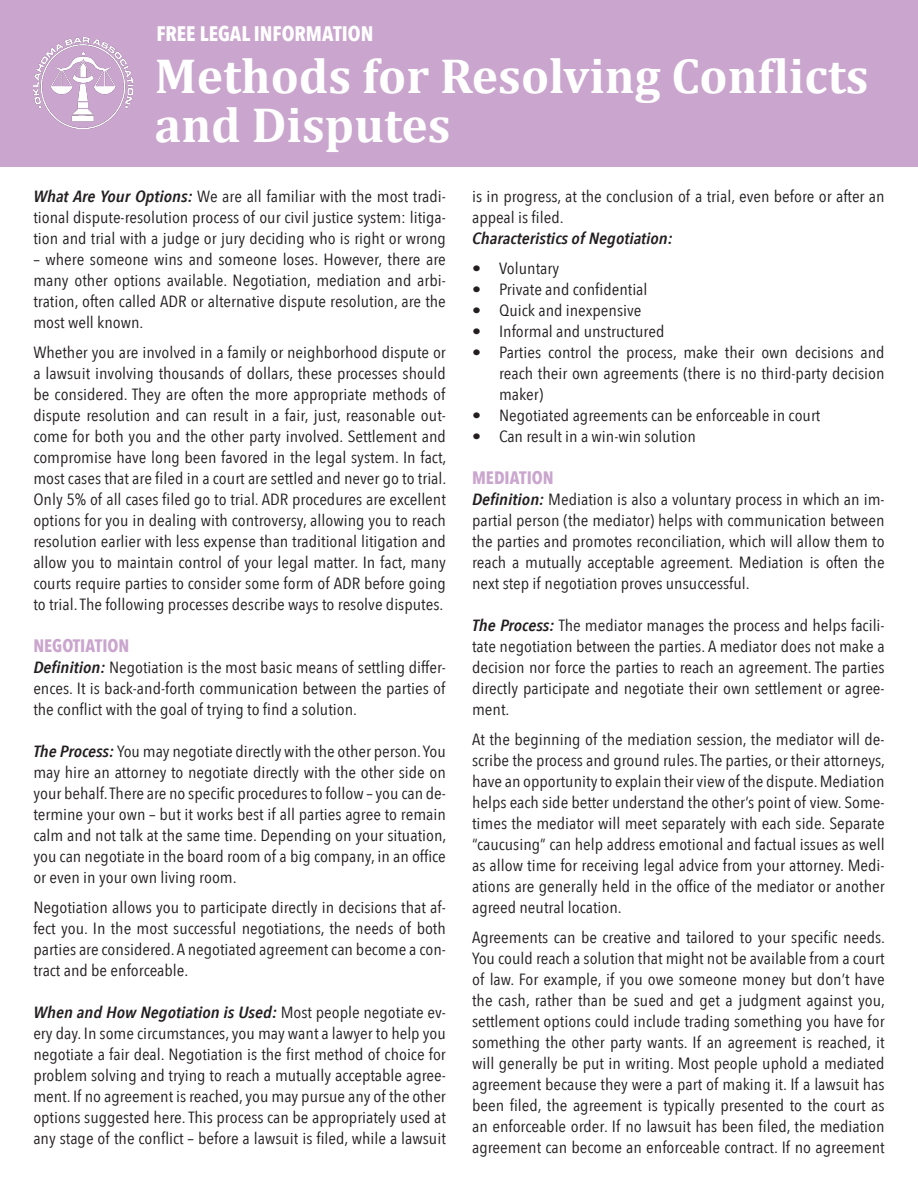
<style>
.page{position:relative;width:918px;height:1188px;background:#fff}
.page>*{position:absolute;margin:0;border:0;box-sizing:border-box;transform-origin:0 0}
.t1{font:700 49.5px "Cambria";color:#fff}
.t2{font:700 21px "Avenir Next Condensed";color:#fff}
.t3{font:700 18px "Avenir Next Condensed";color:#caa6ce}
.t4{font:16.2px/21px "Avenir Next Condensed";color:#231f20;text-align:justify;scale:1.11 1}
.t5{font:italic 600 16.2px "Avenir Next Condensed";color:#231f20;scale:1.11 1}
.s1{font-weight:600;font-style:italic}
</style>
<div class="page">
<div style="left:0;top:0;width:918px;height:166px;background:#caa6ce"></div>
<img style="left:33px;top:38px;width:99px;height:90px">
<p class="t2" style="left:156px;top:21px;width:218px">FREE LEGAL INFORMATION</p>
<p class="t1" style="left:155px;top:46px;width:715px">Methods for Resolving Conflicts</p>
<p class="t1" style="left:155px;top:95px;width:297px">and Disputes</p>
<p class="t4" style="left:33px;top:185px;width:373px"><span class="s1">What Are Your Options:</span> We are all familiar with the most tradi&shy;tional dispute-resolution process of our civil justice system: litiga&shy;tion and trial with a judge or jury deciding who is right or wrong</p>
<p class="t4" style="left:33px;top:248px;width:373px">– where someone wins and someone loses. However, there are many other options available. Negotiation, mediation and arbi&shy;tration, often called ADR or alternative dispute resolution, are the most well known.</p>
<p class="t4" style="left:33px;top:341px;width:374px">Whether you are involved in a family or neighborhood dispute or a lawsuit involving thousands of dollars, these processes should be considered. They are often the more appropriate methods of dispute resolution and can result in a fair, just, reasonable out&shy;come for both you and the other party involved. Settlement and compromise have long been favored in the legal system. In fact, most cases that are filed in a court are settled and never go to trial.<br>Only 5% of all cases filed go to trial. ADR procedures are excellent options for you in dealing with controversy, allowing you to reach resolution earlier with less expense than traditional litigation and allow you to maintain control of your legal matter. In fact, many courts require parties to consider some form of ADR before going to trial. The following processes describe ways to resolve disputes.</p>
<p class="t3" style="left:33px;top:634px;width:98px">NEGOTIATION</p>
<p class="t4" style="left:33px;top:656px;width:373px"><span class="s1">Definition:</span> Negotiation is the most basic means of settling differ&shy;ences. It is back-and-forth communication between the parties of the conflict with the goal of trying to find a solution.</p>
<p class="t4" style="left:33px;top:740px;width:374px"><span class="s1">The Process:</span> You may negotiate directly with the other person. You may hire an attorney to negotiate directly with the other side on your behalf. There are no specific procedures to follow – you can de&shy;termine your own – but it works best if all parties agree to remain calm and not talk at the same time. Depending on your situation, you can negotiate in the board room of a big company, in an office or even in your own living room.</p>
<p class="t4" style="left:33px;top:896px;width:373px">Negotiation allows you to participate directly in decisions that af&shy;fect you. In the most successful negotiations, the needs of both parties are considered. A negotiated agreement can become a con&shy;tract and be enforceable.</p>
<p class="t4" style="left:33px;top:1001px;width:373px"><span class="s1">When and How Negotiation is Used:</span> Most people negotiate ev&shy;ery day. In some circumstances, you may want a lawyer to help you negotiate a fair deal. Negotiation is the first method of choice for problem solving and trying to reach a mutually acceptable agree&shy;ment. If no agreement is reached, you may pursue any of the other options suggested here. This process can be appropriately used at any stage of the conflict – before a lawsuit is filed, while a lawsuit</p>
<p class="t4" style="left:472px;top:185px;width:373px">is in progress, at the conclusion of a trial, even before or after an appeal is filed.</p>
<p class="t5" style="left:472px;top:228px;width:182px">Characteristics of Negotiation:</p>
<p class="t4" style="left:472px;top:257px;width:80px">• Voluntary</p>
<p class="t4" style="left:472px;top:278px;width:160px">• Private and confidential</p>
<p class="t4" style="left:472px;top:299px;width:154px">• Quick and inexpensive</p>
<p class="t4" style="left:472px;top:320px;width:175px">• Informal and unstructured</p>
<p class="t4" style="left:499px;top:341px;width:349px;text-indent:-27px">• Parties control the process, make their own decisions and reach their own agreements (there is no third-party decision maker)</p>
<p class="t4" style="left:472px;top:404px;width:315px">• Negotiated agreements can be enforceable in court</p>
<p class="t4" style="left:472px;top:425px;width:203px">• Can result in a win-win solution</p>
<p class="t3" style="left:472px;top:466px;width:83px">MEDIATION</p>
<p class="t4" style="left:472px;top:488px;width:373px"><span class="s1">Definition:</span> Mediation is also a voluntary process in which an im&shy;partial person (the mediator) helps with communication between the parties and promotes reconciliation, which will allow them to reach a mutually acceptable agreement. Mediation is often the next step if negotiation proves unsuccessful.</p>
<p class="t4" style="left:472px;top:614px;width:373px"><span class="s1">The Process:</span> The mediator manages the process and helps facili&shy;tate negotiation between the parties. A mediator does not make a decision nor force the parties to reach an agreement. The parties directly participate and negotiate their own settlement or agree&shy;ment.</p>
<p class="t4" style="left:472px;top:728px;width:374px">At the beginning of the mediation session, the mediator will de&shy;scribe the process and ground rules. The parties, or their attorneys, have an opportunity to explain their view of the dispute. Mediation helps each side better understand the other’s point of view. Some&shy;times the mediator will meet separately with each side. Separate “caucusing” can help address emotional and factual issues as well as allow time for receiving legal advice from your attorney. Medi&shy;ations are generally held in the office of the mediator or another agreed neutral location.</p>
<p class="t4" style="left:472px;top:926px;width:374px">Agreements can be creative and tailored to your specific needs.<br>You could reach a solution that might not be available from a court of law. For example, if you owe someone money but don’t have the cash, rather than be sued and get a judgment against you, settlement options could include trading something you have for something the other party wants. If an agreement is reached, it will generally be put in writing. Most people uphold a mediated agreement because they were a part of making it. If a lawsuit has been filed, the agreement is typically presented to the court as an enforceable order. If no lawsuit has been filed, the mediation agreement can become an enforceable contract. If no agreement</p>
</div>
